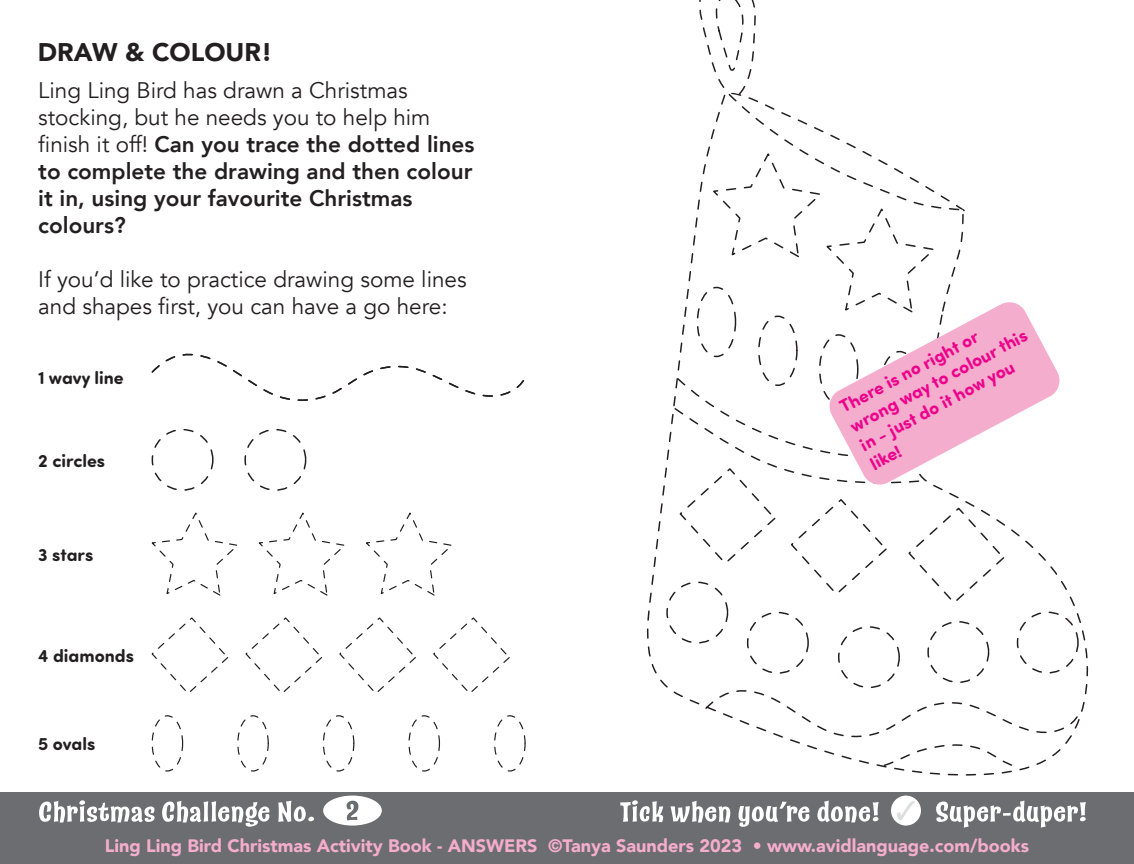
<style>
.page{position:relative;width:1134px;height:864px;background:#fff}
.page>*{position:absolute;margin:0;border:0;box-sizing:border-box;transform-origin:0 0}
.t1{font:900 25.6px "Avenir";color:#231f20}
.t2{font:800 22.4px/27px "Avenir";color:#231f20}
.t3{font:22.4px/27px "Avenir";color:#231f20}
.t4{font:900 18px "Avenir";color:#f5adce}
.t5{font:700 18px/21.6px "Sofia Pro Soft";color:#ed028c}
.t6{font:700 18px "Sofia Pro Soft";color:#231f20}
.s1{font-weight:400}
</style>
<div class="page">
<div style="left:0;top:793px;width:1134px;height:71px;background:#6c6d70"></div>
<div style="left:323px;top:796px;width:59px;height:30px;background:#fff;border-radius:50%"></div>
<div style="left:891px;top:796px;width:30px;height:30px;background:#fff;border-radius:50%"></div>
<svg style="left:897px;top:801px;width:18px;height:19px"></svg>
<svg style="left:936px;top:801px;width:150px;height:27px"></svg>
<svg style="left:39px;top:800px;width:275px;height:27px"></svg>
<svg style="left:620px;top:800px;width:259px;height:27px"></svg>
<svg style="left:647px;top:220px;width:441px;height:556px"></svg>
<svg style="left:696px;top:0;width:270px;height:314px"></svg>
<div style="left:698px;top:287px;width:38px;height:69px;background:#fff;border-radius:50%"></div>
<div style="left:697px;top:287px;width:39px;height:70px;border:2px dashed #231f20;border-radius:50%"></div>
<div style="left:759px;top:316px;width:38px;height:69px;background:#fff;border-radius:50%"></div>
<div style="left:758px;top:316px;width:40px;height:70px;border:2px dashed #231f20;border-radius:50%"></div>
<div style="left:820px;top:335px;width:38px;height:69px;background:#fff;border-radius:50%"></div>
<div style="left:819px;top:334px;width:40px;height:71px;border:2px dashed #231f20;border-radius:50%"></div>
<svg style="left:673px;top:377px;width:333px;height:228px"></svg>
<div style="left:666px;top:582px;width:62px;height:62px;border:2px dashed #231f20;border-radius:50%"></div>
<div style="left:747px;top:612px;width:62px;height:62px;border:2px dashed #231f20;border-radius:50%"></div>
<div style="left:838px;top:626px;width:62px;height:62px;border:2px dashed #231f20;border-radius:50%"></div>
<div style="left:927px;top:621px;width:62px;height:62px;border:2px dashed #231f20;border-radius:50%"></div>
<div style="left:1017px;top:612px;width:62px;height:62px;border:2px dashed #231f20;border-radius:50%"></div>
<svg style="left:704px;top:685px;width:377px;height:84px"></svg>
<svg style="left:152px;top:513px;width:86px;height:83px"></svg>
<svg style="left:259px;top:513px;width:86px;height:83px"></svg>
<svg style="left:366px;top:513px;width:86px;height:83px"></svg>
<div style="left:152px;top:715px;width:31px;height:57px;border:1px dashed #231f20;border-radius:50%"></div>
<div style="left:237px;top:715px;width:32px;height:57px;border:1px dashed #231f20;border-radius:50%"></div>
<div style="left:323px;top:715px;width:31px;height:57px;border:1px dashed #231f20;border-radius:50%"></div>
<div style="left:408px;top:715px;width:32px;height:57px;border:1px dashed #231f20;border-radius:50%"></div>
<div style="left:494px;top:715px;width:32px;height:57px;border:1px dashed #231f20;border-radius:50%"></div>
<svg style="left:152px;top:617px;width:76px;height:75px"></svg>
<svg style="left:245px;top:617px;width:77px;height:75px"></svg>
<svg style="left:339px;top:617px;width:77px;height:75px"></svg>
<svg style="left:433px;top:617px;width:77px;height:75px"></svg>
<div style="left:152px;top:429px;width:62px;height:62px;border:2px dashed #231f20;border-radius:50%"></div>
<div style="left:244px;top:429px;width:62px;height:62px;border:2px dashed #231f20;border-radius:50%"></div>
<svg style="left:347px;top:801px;width:11px;height:19px"></svg>
<svg style="left:827px;top:300px;width:235px;height:187px;fill:#f5adce"></svg>
<svg style="left:152px;top:354px;width:372px;height:47px"></svg>
<p class="t1" style="left:38px;top:30px;width:236px">DRAW &amp; COLOUR!</p>
<p class="t2" style="left:38px;top:77px;width:438px"><span class="s1">Ling Ling Bird has drawn a Christmas stocking, but he needs you to help him finish it off!</span> Can you trace the dotted lines to complete the drawing and then colour it in, using your favourite Christmas colours?</p>
<p class="t3" style="left:38px;top:267px;width:430px">If you’d like to practice drawing some lines and shapes first, you can have a go here:</p>
<p class="t6" style="left:38px;top:365px;width:87px">1 wavy line</p>
<p class="t6" style="left:38px;top:447px;width:68px">2 circles</p>
<p class="t6" style="left:38px;top:541px;width:57px">3 stars</p>
<p class="t6" style="left:38px;top:643px;width:97px">4 diamonds</p>
<p class="t6" style="left:38px;top:731px;width:59px">5 ovals</p>
<p class="t5" style="left:835px;top:397px;width:200px;rotate:-28deg">There is no right or wrong way to colour this in - just do it how you like!</p>
<p class="t4" style="left:105px;top:830px;width:926px">Ling Ling Bird Christmas Activity Book - ANSWERS ©Tanya Saunders 2023 • www.avidlanguage.com/books</p>
</div>
